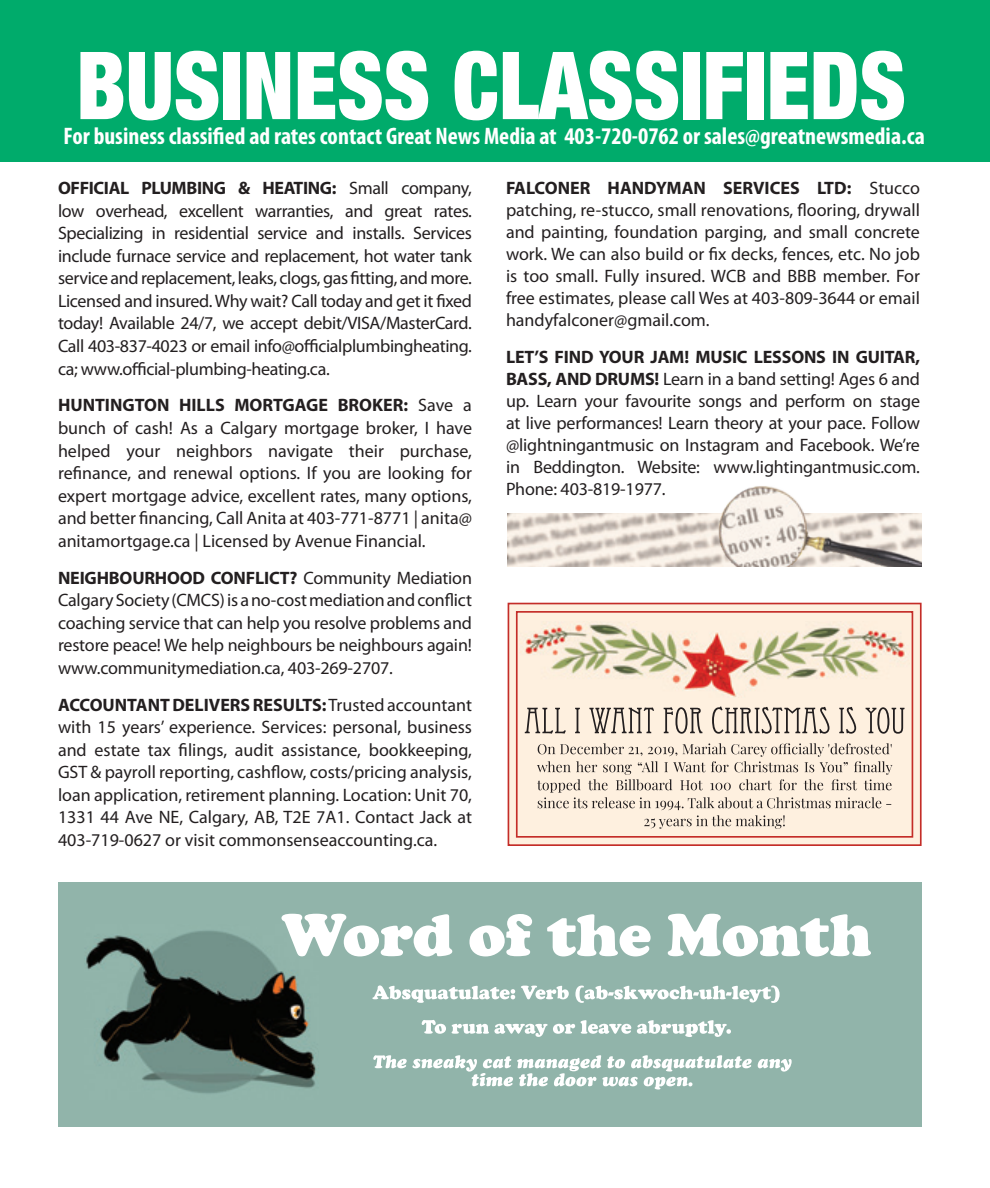
<style>
.page{position:relative;width:990px;height:1188px;background:#fff}
.page>*{position:absolute;margin:0;border:0;box-sizing:border-box;transform-origin:0 0}
.t1{font:900 condensed 94px "Helvetica Neue LT Std";color:#fff;scale:.92 1}
.t2{font:700 condensed 24px "Myriad Pro";color:#fff}
.Body_text{font:18px/22.6px "Myriad Pro";letter-spacing:-.005em;color:#231f20;text-align:justify}
.s1{font-weight:700}
</style>
<div class="page">
<div style="left:0;top:0;width:990px;height:162px;background:#00ab6b"></div>
<img style="left:508px;top:513px;width:206px;height:54px">
<img style="left:714px;top:486px;width:208px;height:81px">
<svg style="left:507px;top:602px;width:415px;height:244px;background:#f9e1d1"></svg>
<div style="left:516px;top:611px;width:397px;height:227px;border:2px solid #c42d28"></div>
<svg style="left:525px;top:706px;width:380px;height:28px;background:#cdc1b4"></svg>
<svg style="left:537px;top:743px;width:355px;height:86px;background:#e3d6c7"></svg>
<img style="left:519px;top:621px;width:391px;height:76px">
<div style="left:58px;top:882px;width:864px;height:244px;background:#91b4aa"></div>
<img style="left:86px;top:931px;width:230px;height:163px">
<svg style="left:422px;top:1020px;width:309px;height:17px"></svg>
<svg style="left:372px;top:985px;width:408px;height:18px"></svg>
<svg style="left:373px;top:1055px;width:419px;height:35px"></svg>
<svg style="left:282px;top:914px;width:589px;height:42px"></svg>
<p class="t1" style="left:76px;top:28px;width:903px">BUSINESS CLASSIFIEDS</p>
<p class="t2" style="left:64px;top:121px;width:863px">For business classified ad rates contact Great News Media at 403-720-0762 or sales@greatnewsmedia.ca</p>
<p class="Body_text" style="left:58px;top:177px;width:416px"><span class="s1">OFFICIAL PLUMBING &amp; HEATING:</span> Small company, low overhead, excellent warranties, and great rates.<br>Specializing in residential service and installs. Services include furnace service and replacement, hot water tank service and replacement, leaks, clogs, gas fitting, and more.<br>Licensed and insured. Why wait? Call today and get it fixed today! Available 24/7, we accept debit/VISA/MasterCard.<br>Call 403-837-4023 or email info@officialplumbingheating. ca; www.official-plumbing-heating.ca.</p>
<p class="Body_text" style="left:58px;top:394px;width:416px"><span class="s1">HUNTINGTON HILLS MORTGAGE BROKER:</span> Save a bunch of cash! As a Calgary mortgage broker, I have helped your neighbors navigate their purchase, refinance, and renewal options. If you are looking for expert mortgage advice, excellent rates, many options, and better financing, Call Anita at 403-771-8771 | anita@ anitamortgage.ca | Licensed by Avenue Financial.</p>
<p class="Body_text" style="left:58px;top:566px;width:416px"><span class="s1">NEIGHBOURHOOD CONFLICT?</span> Community Mediation Calgary Society (CMCS) is a no-cost mediation and conflict coaching service that can help you resolve problems and restore peace! We help neighbours be neighbours again! www.communitymediation.ca, 403-269-2707.</p>
<p class="Body_text" style="left:58px;top:693px;width:416px"><span class="s1">ACCOUNTANT DELIVERS RESULTS:</span> Trusted accountant with 15 years’ experience. Services: personal, business and estate tax filings, audit assistance, bookkeeping, GST &amp; payroll reporting, cashflow, costs/pricing analysis, loan application, retirement planning. Location: Unit 70, 1331 44 Ave NE, Calgary, AB, T2E 7A1. Contact Jack at 403-719-0627 or visit commonsenseaccounting.ca.</p>
<p class="Body_text" style="left:506px;top:177px;width:416px;line-height:22px"><span class="s1">FALCONER HANDYMAN SERVICES LTD:</span> Stucco patching, re-stucco, small renovations, flooring, drywall and painting, foundation parging, and small concrete work. We can also build or fix decks, fences, etc. No job is too small. Fully insured. WCB and BBB member. For free estimates, please call Wes at 403-809-3644 or email handyfalconer@gmail.com.</p>
<p class="Body_text" style="left:506px;top:345px;width:416px;line-height:22px"><span class="s1">LET’S FIND YOUR JAM! MUSIC LESSONS IN GUITAR, BASS, AND DRUMS!</span> Learn in a band setting! Ages 6 and up. Learn your favourite songs and perform on stage at live performances! Learn theory at your pace. Follow @lightningantmusic on Instagram and Facebook. We’re in Beddington. Website: www.lightingantmusic.com.<br>Phone: 403-819-1977.</p>
</div>
